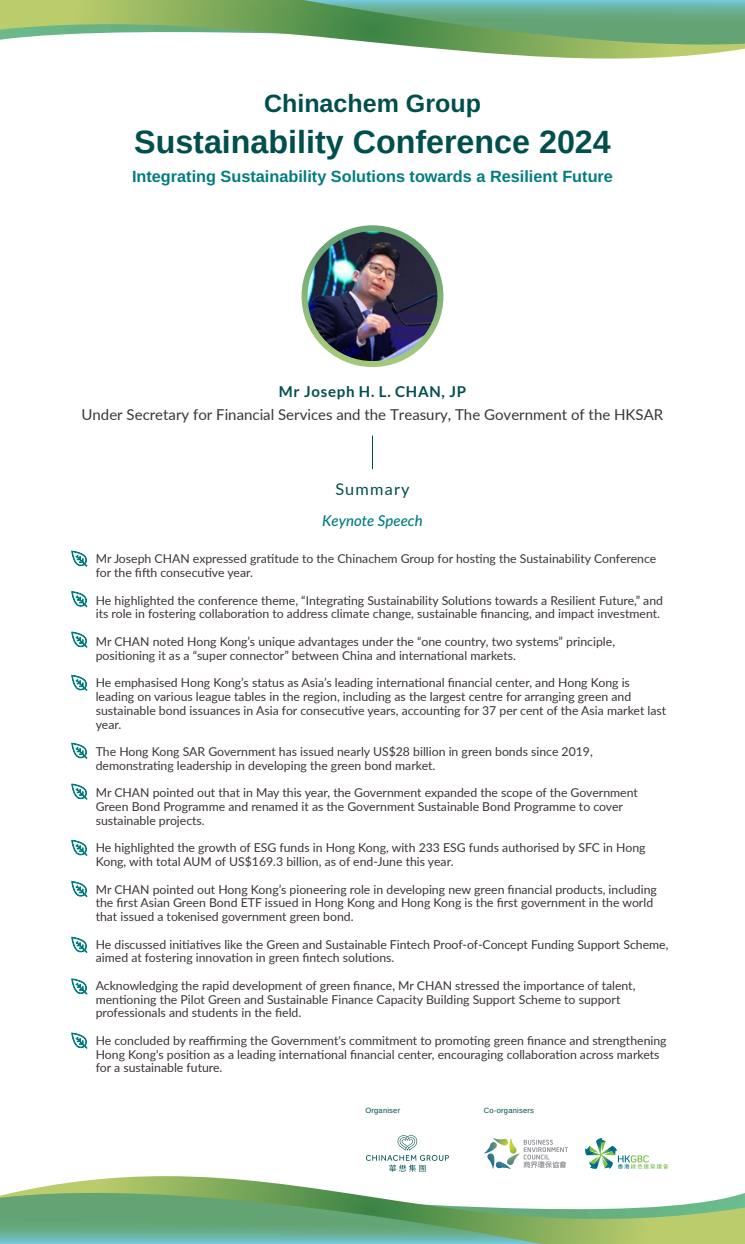
<style>
.page{position:relative;width:745px;height:1244px;background:#fff}
.page>*{position:absolute;margin:0;border:0;box-sizing:border-box;transform-origin:0 0}
.t1{font:700 32.25px "Arimo";color:#004f4d}
.t2{font:25px "Arimo";color:#004f4d}
.t3{font:16.25px "Arimo";color:#007c80}
.t4{font:16.25px "Lato";letter-spacing:.075em;color:#004e4c}
.t5{font:15px "Lato";color:#3c3533}
.t6{font:700 15px "Lato";letter-spacing:.05em;color:#004f4c}
.t7{font:italic 500 15px "Lato";color:#007c80}
.t8{font:12.25px/13.8px "Lato";color:#3c3533}
.t9{font:7.62px "Arimo";letter-spacing:.025em;color:#004f4d}
</style>
<div class="page">
<svg style="left:0;top:0;width:744px;height:59px"></svg>
<svg style="left:301px;top:225px;width:143px;height:142px"></svg>
<img style="left:307px;top:231px;width:130px;height:130px;border-radius:65px">
<hr style="left:372px;top:435px;width:1px;height:34px;background:#004e4c">
<svg style="left:71px;top:550px;width:16px;height:16px"></svg>
<svg style="left:71px;top:591px;width:16px;height:16px"></svg>
<svg style="left:71px;top:631px;width:16px;height:16px"></svg>
<svg style="left:71px;top:674px;width:16px;height:17px"></svg>
<svg style="left:71px;top:742px;width:16px;height:17px"></svg>
<svg style="left:71px;top:783px;width:16px;height:16px"></svg>
<svg style="left:71px;top:839px;width:16px;height:16px"></svg>
<svg style="left:71px;top:881px;width:16px;height:16px"></svg>
<svg style="left:71px;top:936px;width:16px;height:16px"></svg>
<svg style="left:71px;top:978px;width:16px;height:16px"></svg>
<svg style="left:71px;top:1032px;width:16px;height:16px"></svg>
<svg style="left:0;top:1176px;width:744px;height:67px"></svg>
<svg style="left:366px;top:1135px;width:82px;height:36px"></svg>
<svg style="left:585px;top:1138px;width:82px;height:31px"></svg>
<svg style="left:484px;top:1138px;width:83px;height:31px"></svg>
<h2 class="t2" style="left:264px;top:86px;width:218px">Chinachem Group</h2>
<h1 class="t1" style="left:134px;top:120px;width:478px">Sustainability Conference 2024</h1>
<h3 class="t3" style="left:132px;top:165px;width:482px">Integrating Sustainability Solutions towards a Resilient Future</h3>
<p class="t6" style="left:279px;top:383px;width:188px">Mr Joseph H. L. CHAN, JP</p>
<p class="t5" style="left:81px;top:403px;width:583px">Under Secretary for Financial Services and the Treasury, The Government of the HKSAR</p>
<h3 class="t4" style="left:335px;top:477px;width:76px">Summary</h3>
<p class="t7" style="left:322px;top:509px;width:102px">Keynote Speech</p>
<p class="t8" style="left:96px;top:551px;width:561px">Mr Joseph CHAN expressed gratitude to the Chinachem Group for hosting the Sustainability Conference for the fifth consecutive year.</p>
<p class="t8" style="left:96px;top:593px;width:568px">He highlighted the conference theme, “Integrating Sustainability Solutions towards a Resilient Future,” and its role in fostering collaboration to address climate change, sustainable financing, and impact investment.</p>
<p class="t8" style="left:96px;top:634px;width:520px">Mr CHAN noted Hong Kong’s unique advantages under the “one country, two systems” principle, positioning it as a “super connector” between China and international markets.</p>
<p class="t8" style="left:96px;top:675px;width:571px">He emphasised Hong Kong’s status as Asia’s leading international financial center, and Hong Kong is leading on various league tables in the region, including as the largest centre for arranging green and sustainable bond issuances in Asia for consecutive years, accounting for 37 per cent of the Asia market last year.</p>
<p class="t8" style="left:96px;top:744px;width:498px">The Hong Kong SAR Government has issued nearly US$28 billion in green bonds since 2019, demonstrating leadership in developing the green bond market.</p>
<p class="t8" style="left:96px;top:785px;width:543px">Mr CHAN pointed out that in May this year, the Government expanded the scope of the Government<br>Green Bond Programme and renamed it as the Government Sustainable Bond Programme to cover sustainable projects.</p>
<p class="t8" style="left:96px;top:840px;width:551px">He highlighted the growth of ESG funds in Hong Kong, with 233 ESG funds authorised by SFC in Hong<br>Kong, with total AUM of US$169.3 billion, as of end-June this year.</p>
<p class="t8" style="left:96px;top:881px;width:562px">Mr CHAN pointed out Hong Kong’s pioneering role in developing new green financial products, including the first Asian Green Bond ETF issued in Hong Kong and Hong Kong is the first government in the world that issued a tokenised government green bond.</p>
<p class="t8" style="left:96px;top:936px;width:574px">He discussed initiatives like the Green and Sustainable Fintech Proof-of-Concept Funding Support Scheme, aimed at fostering innovation in green fintech solutions.</p>
<p class="t8" style="left:96px;top:978px;width:541px">Acknowledging the rapid development of green finance, Mr CHAN stressed the importance of talent, mentioning the Pilot Green and Sustainable Finance Capacity Building Support Scheme to support professionals and students in the field.</p>
<p class="t8" style="left:96px;top:1033px;width:572px">He concluded by reaffirming the Government's commitment to promoting green finance and strengthening<br>Hong Kong's position as a leading international financial center, encouraging collaboration across markets for a sustainable future.</p>
<p class="t9" style="left:365px;top:1105px;width:36px">Organiser</p>
<p class="t9" style="left:483px;top:1105px;width:52px">Co-organisers</p>
</div>
